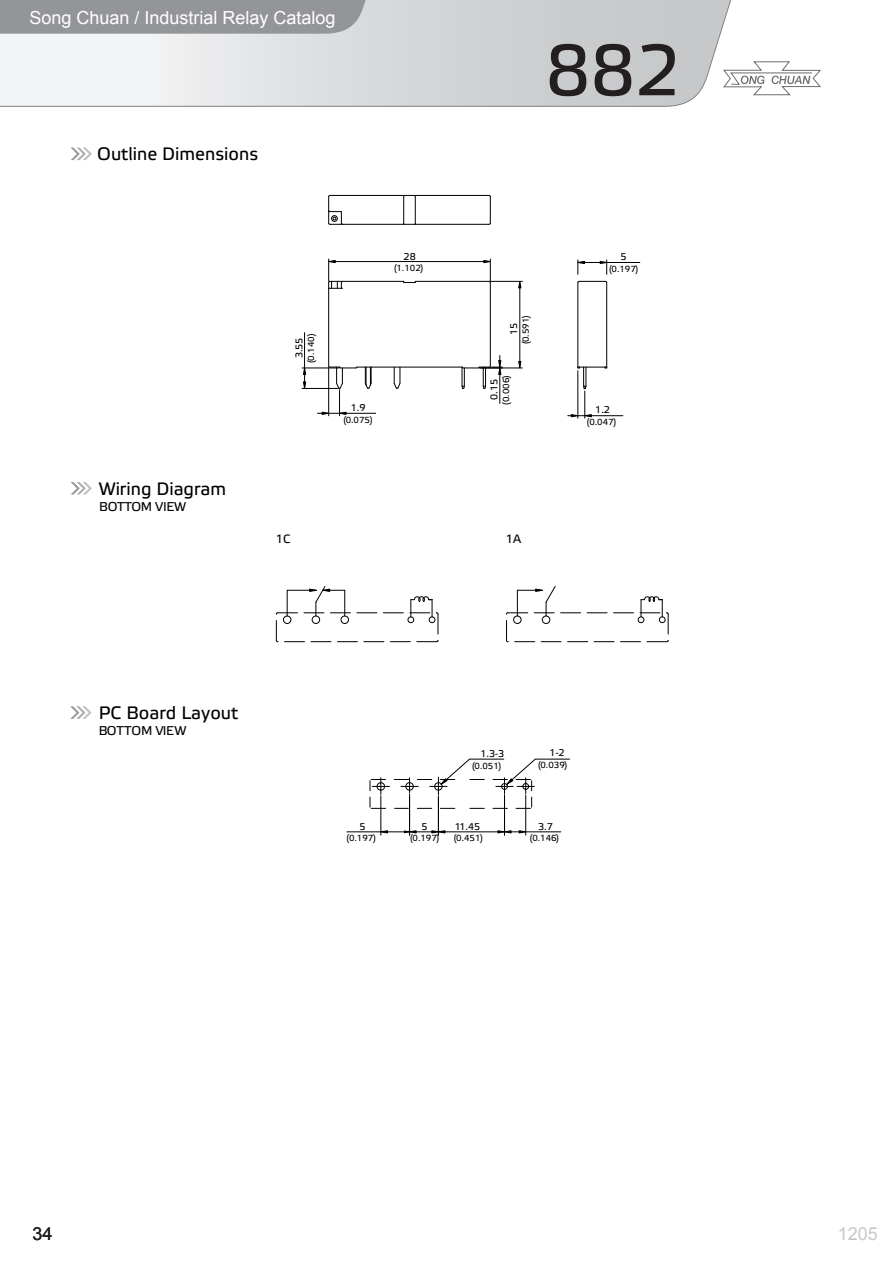
<style>
.page{position:relative;width:893px;height:1263px;background:#fff}
.page>*{position:absolute;margin:0;border:0;box-sizing:border-box;transform-origin:0 0}
.t1{font:72px "Etelka Text";color:#231f20}
.t2{font:18px "Etelka Text";color:#000}
.t3{font:18px "Arial";color:#fff}
.t4{font:18px "Arial";color:#c7c8ca}
.t5{font:18px "Arial";color:#231f20}
.t6{font:12.75px "Etelka Text";letter-spacing:-.02em;color:#000}
.t7{font:12px "Etelka Text";color:#000}
.t8{font:9.75px "Etelka Text";color:#000}
.t9{font:8.85px "Etelka Text";color:#000}
</style>
<div class="page">
<svg style="left:0;top:0;width:732px;height:107px"></svg>
<svg style="left:0;top:0;width:373px;height:34px;background:#96989b"></svg>
<svg style="left:723px;top:61px;width:98px;height:34px"></svg>
<svg style="left:70px;top:706px;width:22px;height:13px"></svg>
<hr style="left:381px;top:796px;width:1px;height:39px;background:#000">
<hr style="left:409px;top:794px;width:1px;height:41px;background:#000">
<hr style="left:347px;top:831px;width:34px;height:1px;background:#000">
<hr style="left:438px;top:796px;width:1px;height:39px;background:#000">
<hr style="left:504px;top:795px;width:1px;height:40px;background:#000">
<hr style="left:443px;top:831px;width:56px;height:1px;background:#000">
<svg style="left:380px;top:830px;width:65px;height:3px"></svg>
<hr style="left:525px;top:795px;width:1px;height:40px;background:#000">
<hr style="left:526px;top:831px;width:35px;height:1px;background:#000">
<svg style="left:498px;top:830px;width:29px;height:3px"></svg>
<svg style="left:370px;top:759px;width:200px;height:50px"></svg>
<svg style="left:71px;top:147px;width:21px;height:13px"></svg>
<svg style="left:71px;top:482px;width:21px;height:13px"></svg>
<hr style="left:415px;top:195px;width:74px;height:1px;background:#000">
<hr style="left:415px;top:224px;width:74px;height:1px;background:#000">
<svg style="left:328px;top:195px;width:88px;height:30px"></svg>
<svg style="left:488px;top:195px;width:3px;height:30px"></svg>
<hr style="left:357px;top:367px;width:105px;height:1px;background:#000">
<hr style="left:328px;top:288px;width:1px;height:79px;background:#000">
<hr style="left:343px;top:281px;width:61px;height:1px;background:#000">
<hr style="left:490px;top:282px;width:1px;height:85px;background:#000">
<hr style="left:415px;top:281px;width:74px;height:1px;background:#000">
<svg style="left:403px;top:281px;width:13px;height:2px"></svg>
<svg style="left:393px;top:367px;width:8px;height:22px"></svg>
<hr style="left:480px;top:368px;width:42px;height:1px;background:#000">
<hr style="left:490px;top:281px;width:32px;height:1px;background:#000">
<svg style="left:364px;top:367px;width:8px;height:22px"></svg>
<hr style="left:302px;top:368px;width:37px;height:1px;background:#000">
<hr style="left:302px;top:388px;width:36px;height:1px;background:#000">
<hr style="left:304px;top:333px;width:1px;height:55px;background:#000">
<svg style="left:303px;top:382px;width:3px;height:7px"></svg>
<svg style="left:303px;top:367px;width:3px;height:8px"></svg>
<hr style="left:334px;top:261px;width:151px;height:1px;background:#000">
<svg style="left:328px;top:259px;width:15px;height:30px"></svg>
<svg style="left:484px;top:259px;width:7px;height:24px"></svg>
<hr style="left:317px;top:413px;width:59px;height:1px;background:#000">
<svg style="left:322px;top:366px;width:36px;height:50px"></svg>
<hr style="left:500px;top:368px;width:1px;height:35px;background:#000">
<svg style="left:461px;top:356px;width:41px;height:33px"></svg>
<svg style="left:518px;top:361px;width:3px;height:8px"></svg>
<hr style="left:520px;top:286px;width:1px;height:77px;background:#000">
<svg style="left:518px;top:280px;width:3px;height:8px"></svg>
<hr style="left:606px;top:282px;width:1px;height:85px;background:#000">
<hr style="left:577px;top:282px;width:1px;height:85px;background:#000">
<svg style="left:577px;top:281px;width:30px;height:2px"></svg>
<hr style="left:607px;top:262px;width:33px;height:1px;background:#000">
<svg style="left:577px;top:260px;width:31px;height:14px"></svg>
<hr style="left:590px;top:415px;width:33px;height:1px;background:#000">
<svg style="left:568px;top:367px;width:39px;height:51px"></svg>
<svg style="left:276px;top:586px;width:163px;height:56px"></svg>
<svg style="left:506px;top:586px;width:163px;height:56px"></svg>
<p class="t3" style="left:29px;top:6px;width:308px">Song Chuan / Industrial Relay Catalog</p>
<p class="t2" style="left:97px;top:144px;width:163px">Outline Dimensions</p>
<p class="t1" style="left:546px;top:29px;width:136px">882</p>
<p class="t2" style="left:99px;top:478px;width:129px">Wiring Diagram</p>
<p class="t6" style="left:99px;top:499px;width:88px">BOTTOM VIEW</p>
<p class="t9" style="left:306px;top:363px;width:31px;rotate:-90deg">(0.140)</p>
<p class="t8" style="left:293px;top:358px;width:22px;rotate:-90deg">3.55</p>
<p class="t8" style="left:404px;top:251px;width:14px">28</p>
<p class="t9" style="left:394px;top:263px;width:31px">(1.102)</p>
<p class="t8" style="left:351px;top:402px;width:16px">1.9</p>
<p class="t9" style="left:343px;top:414px;width:31px">(0.075)</p>
<p class="t9" style="left:521px;top:344px;width:31px;rotate:-90deg">(0.591)</p>
<p class="t8" style="left:508px;top:335px;width:14px;rotate:-90deg">15</p>
<p class="t9" style="left:501px;top:404px;width:31px;rotate:-90deg">(0.006)</p>
<p class="t8" style="left:489px;top:400px;width:22px;rotate:-90deg">0.15</p>
<p class="t7" style="left:276px;top:532px;width:16px">1C</p>
<p class="t7" style="left:506px;top:532px;width:17px">1A</p>
<p class="t8" style="left:620px;top:251px;width:8px">5</p>
<p class="t9" style="left:609px;top:264px;width:31px">(0.197)</p>
<p class="t8" style="left:595px;top:404px;width:16px">1.2</p>
<p class="t9" style="left:587px;top:417px;width:31px">(0.047)</p>
<p class="t2" style="left:99px;top:702px;width:141px">PC Board Layout</p>
<p class="t6" style="left:99px;top:723px;width:89px">BOTTOM VIEW</p>
<p class="t8" style="left:359px;top:821px;width:8px">5</p>
<p class="t9" style="left:347px;top:833px;width:31px">(0.197)</p>
<p class="t8" style="left:480px;top:748px;width:25px">1.3-3</p>
<p class="t9" style="left:472px;top:760px;width:31px">(0.051)</p>
<p class="t8" style="left:422px;top:821px;width:8px">5</p>
<p class="t8" style="left:455px;top:821px;width:27px">11.45</p>
<p class="t9" style="left:454px;top:833px;width:31px">(0.451)</p>
<p class="t9" style="left:410px;top:833px;width:31px">(0.197)</p>
<p class="t8" style="left:550px;top:747px;width:17px">1-2</p>
<p class="t9" style="left:538px;top:760px;width:31px">(0.039)</p>
<p class="t8" style="left:538px;top:821px;width:16px">3.7</p>
<p class="t9" style="left:530px;top:833px;width:31px">(0.146)</p>
<p class="t5" style="left:33px;top:1222px;width:22px">34</p>
<p class="t4" style="left:838px;top:1222px;width:42px">1205</p>
</div>
